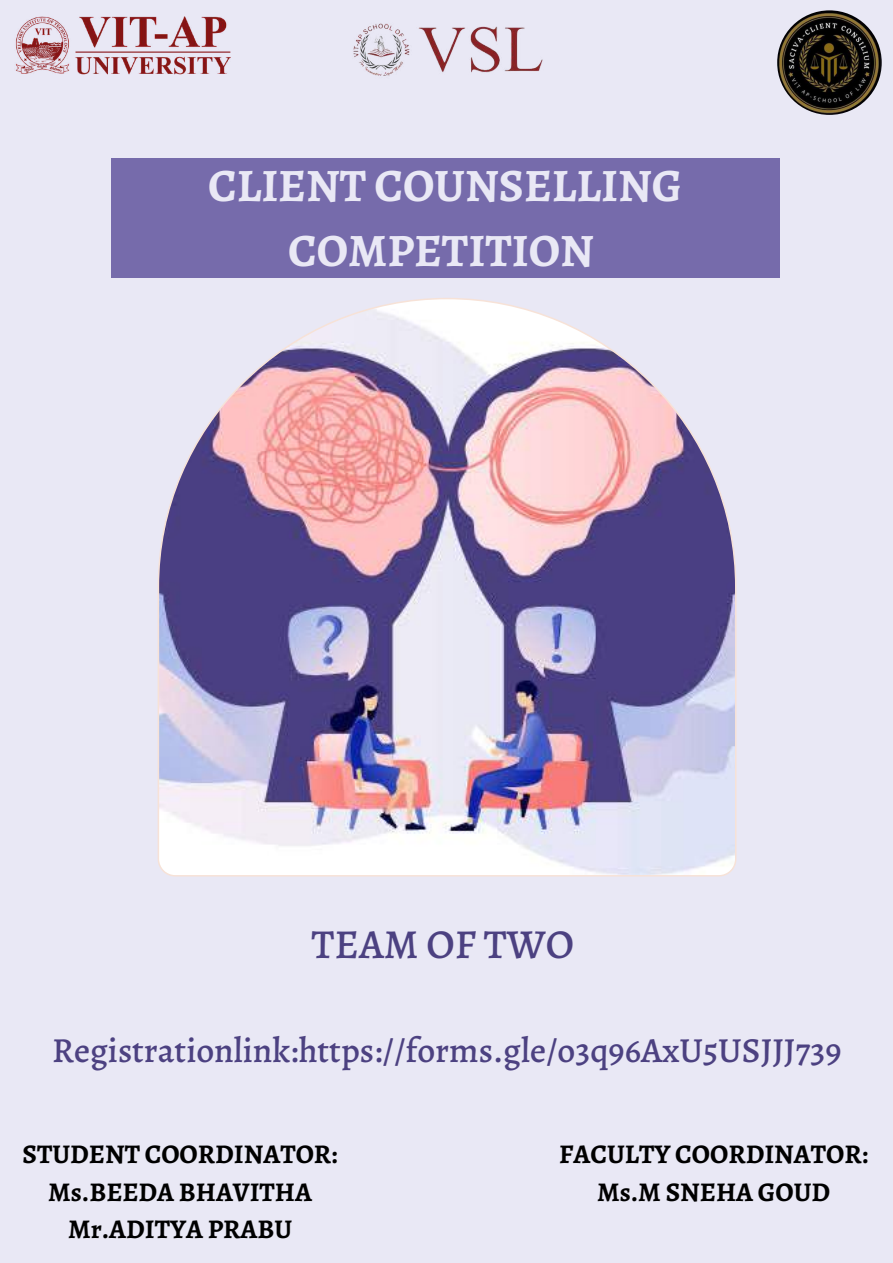
<style>
.page{position:relative;width:893px;height:1263px;background:#e9e8f5}
.page>*{position:absolute;margin:0;border:0;box-sizing:border-box;transform-origin:0 0}
.t1{font:700 46.5px/64.7px "Alegreya";color:#e9e8f5;text-align:center}
.t2{font:500 41.25px "Alegreya";color:#4c4181}
.t3{font:500 35.25px "Alegreya";color:#4c4181}
.t4{font:700 27px/37.7px "Alegreya";color:#000;text-align:center}
</style>
<div class="page">
<img style="left:158px;top:298px;width:578px;height:578px">
<div style="left:111px;top:158px;width:668px;height:120px;background:#766bab"></div>
<img style="left:353px;top:23px;width:190px;height:53px">
<img style="left:15px;top:16px;width:216px;height:59px">
<img style="left:777px;top:10px;width:104px;height:105px;border-radius:50%">
<h1 class="t1" style="left:208px;top:153px;width:476px">CLIENT COUNSELLING<br>COMPETITION</h1>
<h2 class="t2" style="left:312px;top:916px;width:264px">TEAM OF TWO</h2>
<h3 class="t3" style="left:52px;top:1026px;width:791px">Registrationlink:https://forms.gle/o3q96AxU5USJJJ739</h3>
<p class="t4" style="left:23px;top:1135px;width:317px">STUDENT COORDINATOR:<br>Ms.BEEDA BHAVITHA<br>Mr.ADITYA PRABU</p>
<p class="t4" style="left:559px;top:1135px;width:310px">FACULTY COORDINATOR:<br>Ms.M SNEHA GOUD</p>
</div>
